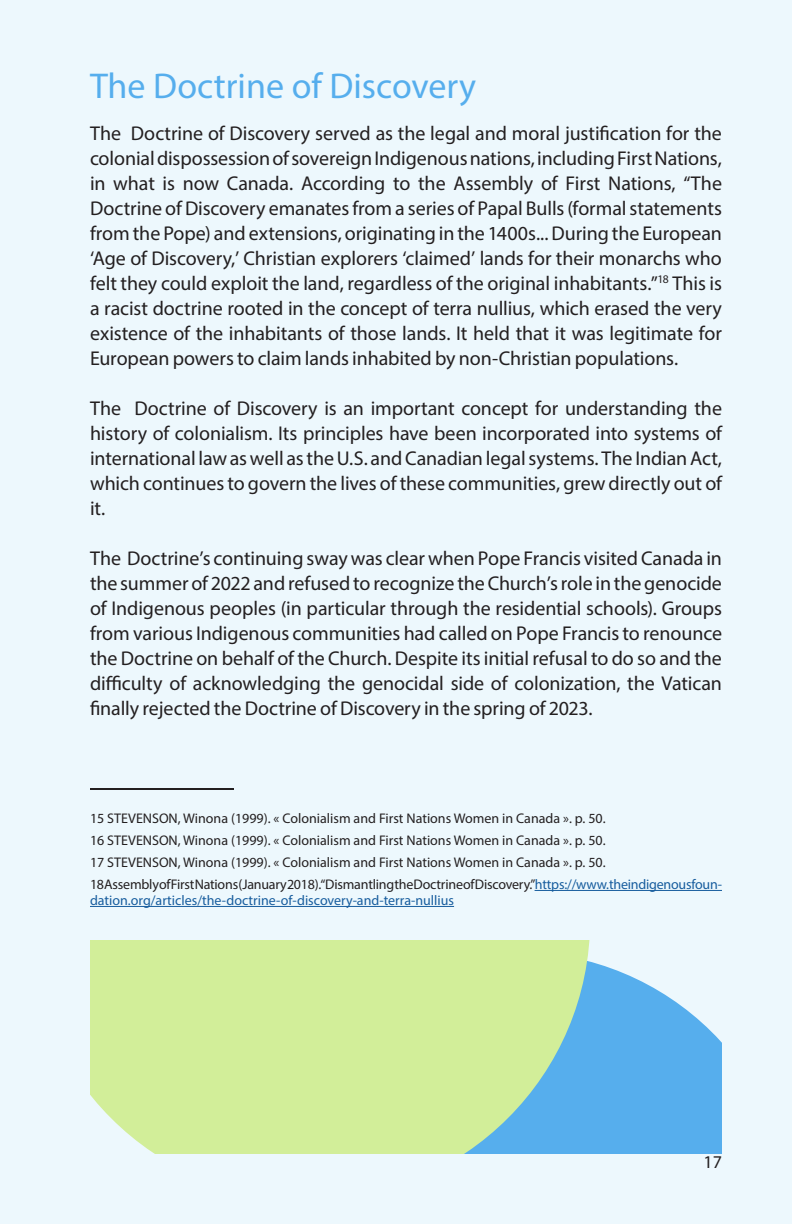
<style>
.page{position:relative;width:792px;height:1224px;background:#edf8fd}
.page>*{position:absolute;margin:0;border:0;box-sizing:border-box;transform-origin:0 0}
.Accroche{font:36px "Myriad Pro";color:#56aeed}
.Corps_de_texte{font:20px/25px "Myriad Pro";letter-spacing:-.005em;color:#231f20;text-align:justify}
.t1{font:18px "Myriad Pro";color:#231f20}
.t2{font:14px "Myriad Pro";color:#231f20}
.t3{font:14px/16px "Myriad Pro";letter-spacing:-.015em;color:#175d9e}
.s1{color:#231f20}
</style>
<div class="page">
<svg style="left:590px;top:961px;width:132px;height:193px;fill:#56aeed"></svg>
<svg style="left:90px;top:940px;width:500px;height:214px;background:#c8e9a1"></svg>
<hr style="left:535px;top:890px;width:187px;height:1px;background:#175d9e">
<hr style="left:90px;top:906px;width:364px;height:1px;background:#175d9e">
<hr style="left:90px;top:788px;width:144px;height:2px;background:#231f20">
<p class="Accroche" style="left:90px;top:64px;width:388px">The Doctrine of Discovery</p>
<p class="Corps_de_texte" style="left:90px;top:120px;width:634px">The Doctrine of Discovery served as the legal and moral justification for the colonial dispossession of sovereign Indigenous nations, including First Nations, in what is now Canada. According to the Assembly of First Nations, “The Doctrine of Discovery emanates from a series of Papal Bulls (formal statements from the Pope) and extensions, originating in the 1400s... During the European ‘Age of Discovery,’ Christian explorers ‘claimed’ lands for their monarchs who felt they could exploit the land, regardless of the original inhabitants.”<sup>18</sup> This is a racist doctrine rooted in the concept of terra nullius, which erased the very existence of the inhabitants of those lands. It held that it was legitimate for European powers to claim lands inhabited by non-Christian populations.</p>
<p class="Corps_de_texte" style="left:90px;top:395px;width:634px">The Doctrine of Discovery is an important concept for understanding the history of colonialism. Its principles have been incorporated into systems of international law as well as the U.S. and Canadian legal systems. The Indian Act, which continues to govern the lives of these communities, grew directly out of it.</p>
<p class="Corps_de_texte" style="left:90px;top:545px;width:634px">The Doctrine’s continuing sway was clear when Pope Francis visited Canada in the summer of 2022 and refused to recognize the Church’s role in the genocide of Indigenous peoples (in particular through the residential schools). Groups from various Indigenous communities had called on Pope Francis to renounce the Doctrine on behalf of the Church. Despite its initial refusal to do so and the difficulty of acknowledging the genocidal side of colonization, the Vatican finally rejected the Doctrine of Discovery in the spring of 2023.</p>
<p class="t2" style="left:90px;top:810px;width:517px">15 STEVENSON, Winona (1999). « Colonialism and First Nations Women in Canada ». p. 50.</p>
<p class="t2" style="left:90px;top:832px;width:517px">16 STEVENSON, Winona (1999). « Colonialism and First Nations Women in Canada ». p. 50.</p>
<p class="t2" style="left:90px;top:854px;width:517px">17 STEVENSON, Winona (1999). « Colonialism and First Nations Women in Canada ». p. 50.</p>
<p class="t3" style="left:90px;top:876px;width:634px"><span class="s1">18 Assembly of First Nations (January 2018). “Dismantling the Doctrine of Discovery.”</span>https://www.theindigenousfoun&shy;dation.org/articles/the-doctrine-of-discovery-and-terra-nullius</p>
<p class="t1" style="left:704px;top:1151px;width:20px">17</p>
</div>
